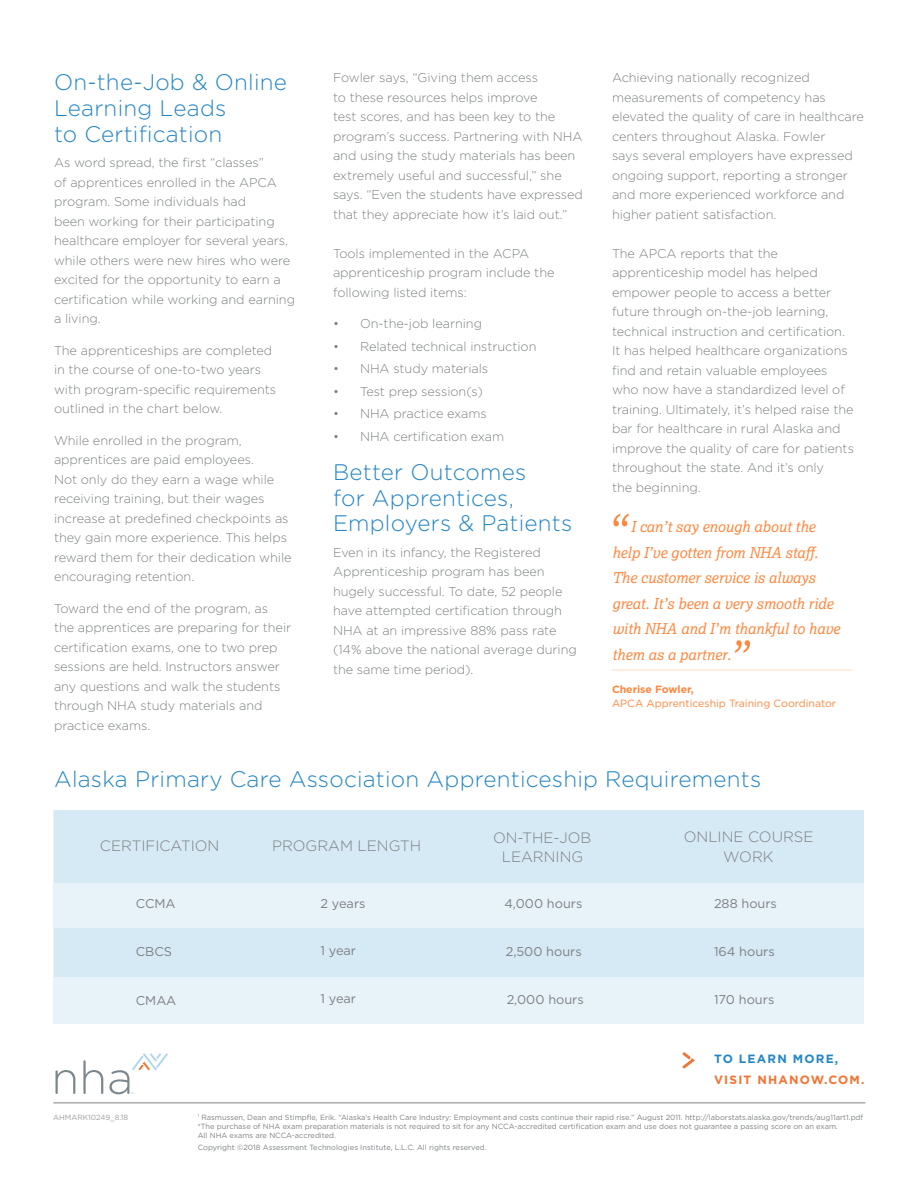
<style>
.page{position:relative;width:918px;height:1188px;background:#fff}
.page>*{position:absolute;margin:0;border:0;box-sizing:border-box;transform-origin:0 0}
.t1{font:300 22.5px/25.8px "Gotham Rounded";letter-spacing:.01em;color:#2586c5}
.t2{font:italic 15px/25.5px "Lexia";color:#ff873e}
.t3{font:300 15px/19.5px "Gotham";color:#7e8083;text-align:center}
.t4{font:300 12.75px/19.5px "Gotham";letter-spacing:-.005em;color:#7e8083}
.t5{font:12.75px "Gotham";color:#7e8083}
.t6{font:700 12px "Gotham";letter-spacing:.1em;color:#f37333}
.t7{font:700 12px "Gotham";letter-spacing:.1em;color:#2586c5}
.t8{font:10.5px/13.5px "Gotham";color:#ff873e}
.t9{font:7.5px/9px "Gotham";color:#7e8083}
.t10{font:7.5px "Gotham";color:#9b9da0}
.s1{font-weight:700}
</style>
<div class="page">
<div style="left:54px;top:810px;width:810px;height:214px;background:#e8f3f9"></div>
<div style="left:55px;top:810px;width:809px;height:73px;background:#d5eaf5"></div>
<div style="left:55px;top:928px;width:809px;height:48px;background:#d5eaf5"></div>
<hr style="left:612px;top:669px;width:240px;height:2px;background:#ff873e">
<svg style="left:614px;top:514px;width:15px;height:12px"></svg>
<svg style="left:735px;top:640px;width:15px;height:13px"></svg>
<hr style="left:53px;top:1103px;width:812px;height:1px;background:#7e8083">
<svg style="left:56px;top:1070px;width:19px;height:24px"></svg>
<svg style="left:83px;top:1060px;width:20px;height:34px"></svg>
<svg style="left:109px;top:1053px;width:59px;height:41px"></svg>
<svg style="left:682px;top:1052px;width:13px;height:17px"></svg>
<p class="t1" style="left:54px;top:68px;width:235px">On-the-Job &amp; Online<br>Learning Leads<br>to Certification</p>
<p class="t4" style="left:54px;top:153px;width:243px">As word spread, the first “classes”<br>of apprentices enrolled in the APCA program. Some individuals had<br>been working for their participating healthcare employer for several years, while others were new hires who were excited for the opportunity to earn a certification while working and earning a living.</p>
<p class="t4" style="left:54px;top:340px;width:224px">The apprenticeships are completed in the course of one-to-two years with program-specific requirements outlined in the chart below.</p>
<p class="t4" style="left:54px;top:430px;width:239px">While enrolled in the program, apprentices are paid employees.<br>Not only do they earn a wage while receiving training, but their wages increase at predefined checkpoints as they gain more experience. This helps reward them for their dedication while encouraging retention.</p>
<p class="t4" style="left:54px;top:598px;width:239px">Toward the end of the program, as the apprentices are preparing for their certification exams, one to two prep sessions are held. Instructors answer any questions and walk the students through NHA study materials and practice exams.</p>
<p class="t4" style="left:333px;top:68px;width:251px">Fowler says, “Giving them access<br>to these resources helps improve<br>test scores, and has been key to the program’s success. Partnering with NHA and using the study materials has been extremely useful and successful,” she says. “Even the students have expressed that they appreciate how it’s laid out.”</p>
<p class="t4" style="left:333px;top:243px;width:223px">Tools implemented in the ACPA apprenticeship program include the following listed items:</p>
<p class="t4" style="left:333px;top:314px;width:151px">• On-the-job learning</p>
<p class="t4" style="left:333px;top:336px;width:205px">• Related technical instruction</p>
<p class="t4" style="left:333px;top:359px;width:157px">• NHA study materials</p>
<p class="t4" style="left:333px;top:381px;width:152px">• Test prep session(s)</p>
<p class="t4" style="left:333px;top:404px;width:155px">• NHA practice exams</p>
<p class="t4" style="left:333px;top:426px;width:173px">• NHA certification exam</p>
<p class="t1" style="left:333px;top:458px;width:241px">Better Outcomes<br>for Apprentices,<br>Employers &amp; Patients</p>
<p class="t4" style="left:333px;top:542px;width:245px">Even in its infancy, the Registered Apprenticeship program has been hugely successful. To date, 52 people have attempted certification through NHA at an impressive 88% pass rate (14% above the national average during the same time period).</p>
<p class="t4" style="left:612px;top:68px;width:254px">Achieving nationally recognized measurements of competency has elevated the quality of care in healthcare centers throughout Alaska. Fowler<br>says several employers have expressed ongoing support, reporting a stronger and more experienced workforce and higher patient satisfaction.</p>
<p class="t4" style="left:612px;top:243px;width:244px">The APCA reports that the apprenticeship model has helped empower people to access a better future through on-the-job learning, technical instruction and certification.<br>It has helped healthcare organizations find and retain valuable employees who now have a standardized level of training. Ultimately, it’s helped raise the bar for healthcare in rural Alaska and improve the quality of care for patients throughout the state. And it’s only<br>the beginning.</p>
<p class="t2" style="left:612px;top:514px;width:229px;text-indent:19px">I can’t say enough about the help I’ve gotten from NHA staff.<br>The customer service is always great. It’s been a very smooth ride with NHA and I’m thankful to have them as a partner.</p>
<p class="t8" style="left:612px;top:683px;width:226px"><span class="s1">Cherise Fowler,<br></span>APCA Apprenticeship Training Coordinator</p>
<p class="t1" style="left:54px;top:765px;width:709px">Alaska Primary Care Association Apprenticeship Requirements</p>
<p class="t3" style="left:100px;top:835px;width:121px">CERTIFICATION</p>
<p class="t5" style="left:136px;top:896px;width:41px">CCMA</p>
<p class="t5" style="left:136px;top:943px;width:38px">CBCS</p>
<p class="t5" style="left:136px;top:992px;width:42px">CMAA</p>
<p class="t3" style="left:272px;top:835px;width:151px">PROGRAM LENGTH</p>
<p class="t5" style="left:320px;top:896px;width:47px">2 years</p>
<p class="t5" style="left:321px;top:942px;width:37px">1 year</p>
<p class="t5" style="left:321px;top:991px;width:37px">1 year</p>
<p class="t3" style="left:493px;top:827px;width:100px">ON-THE-JOB<br>LEARNING</p>
<p class="t5" style="left:504px;top:896px;width:80px">4,000 hours</p>
<p class="t5" style="left:506px;top:943px;width:78px">2,500 hours</p>
<p class="t5" style="left:507px;top:992px;width:79px">2,000 hours</p>
<p class="t3" style="left:684px;top:827px;width:131px">ONLINE COURSE<br>WORK</p>
<p class="t5" style="left:714px;top:896px;width:64px">288 hours</p>
<p class="t5" style="left:714px;top:943px;width:62px">164 hours</p>
<p class="t5" style="left:714px;top:991px;width:62px">170 hours</p>
<p class="t7" style="left:714px;top:1051px;width:126px">TO LEARN MORE,</p>
<p class="t6" style="left:714px;top:1072px;width:152px">VISIT NHANOW.COM.</p>
<p class="t10" style="left:53px;top:1112px;width:77px">AHMARK10249_8.18</p>
<p class="t9" style="left:198px;top:1112px;width:667px"><sup>1</sup> Rasmussen, Dean and Stimpfle, Erik. “Alaska’s Health Care Industry: Employment and costs continue their rapid rise.” August 2011. http://laborstats.alaska.gov/trends/aug11art1.pdf</p>
<p class="t9" style="left:198px;top:1121px;width:642px">*The purchase of NHA exam preparation materials is not required to sit for any NCCA-accredited certification exam and use does not guarantee a passing score on an exam.<br>All NHA exams are NCCA-accredited.</p>
<p class="t9" style="left:198px;top:1142px;width:291px">Copyright ©2018 Assessment Technologies Institute, L.L.C. All rights reserved.</p>
</div>
